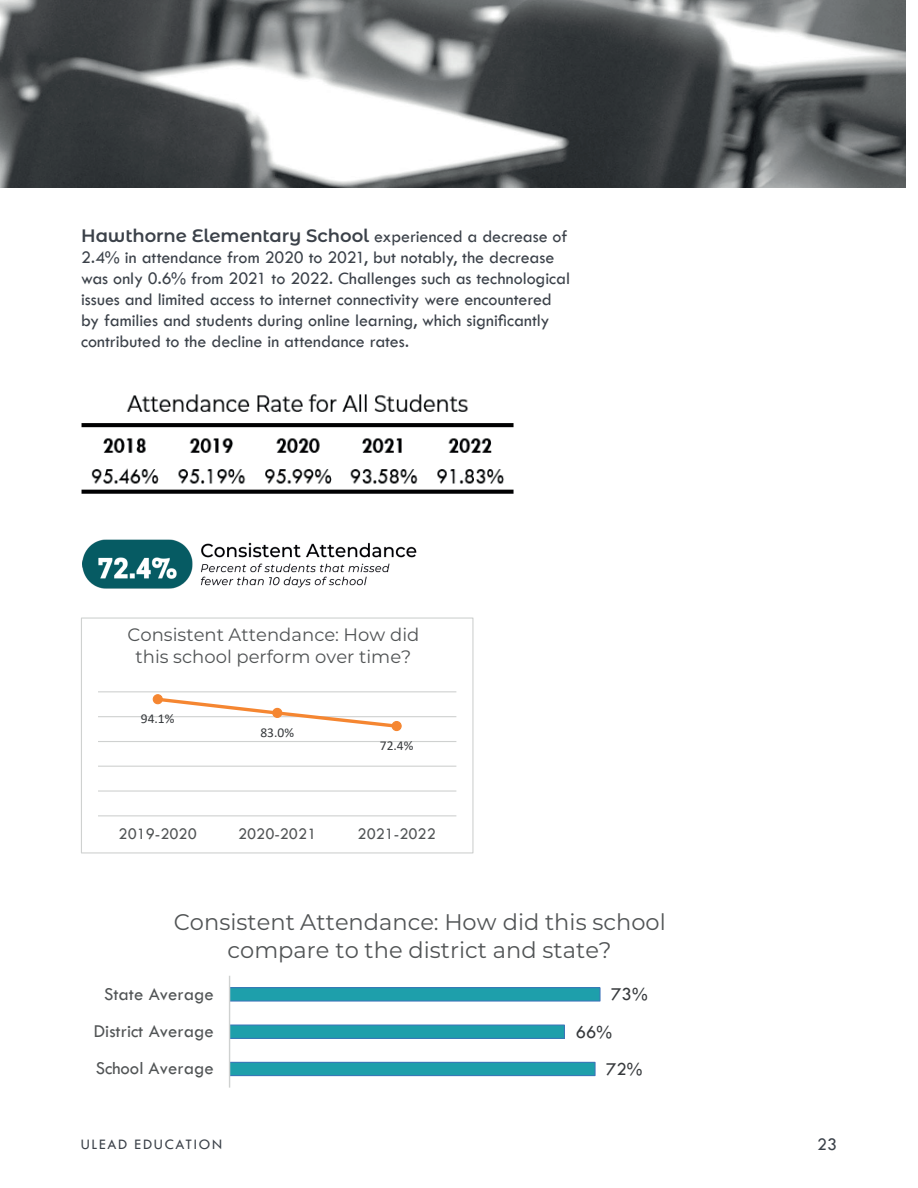
<style>
.page{position:relative;width:918px;height:1188px;background:#fff}
.page>*{position:absolute;margin:0;border:0;box-sizing:border-box;transform-origin:0 0}
.t1{font:22.65px/27.6px "Montserrat";color:#515455;text-align:center}
.t2{font:18.75px "Tw Cen";color:#515455}
.t3{font:18.75px "Tw Cen";color:#36393c}
.t4{font:18px/21px "Tw Cen";color:#3b4149}
.t5{font:18px/21.9px "Montserrat";color:#515455;text-align:center}
.t6{font:16.5px "Tw Cen";color:#515455}
.t7{font:15px "Tw Cen";letter-spacing:.115em;color:#3b4149}
.t8{font:13.5px "Calibri";color:#36393c}
.s1{font-family:"Montserrat";font-weight:600}
</style>
<div class="page">
<img style="left:0;top:0;width:905px;height:187px">
<img style="left:81px;top:394px;width:433px;height:100px">
<img style="left:83px;top:539px;width:334px;height:50px">
<hr style="left:98px;top:790px;width:358px;height:2px;background:#cfd1d0">
<hr style="left:98px;top:766px;width:358px;height:1px;background:#cfd1d0">
<hr style="left:98px;top:741px;width:358px;height:1px;background:#cfd1d0">
<hr style="left:98px;top:716px;width:358px;height:1px;background:#cfd1d0">
<hr style="left:98px;top:691px;width:358px;height:1px;background:#cfd1d0">
<hr style="left:98px;top:815px;width:358px;height:1px;background:#cfd1d0">
<svg style="left:154px;top:696px;width:246px;height:34px"></svg>
<div style="left:153px;top:695px;width:9px;height:9px;background:#f58631;border-radius:50%"></div>
<div style="left:153px;top:694px;width:10px;height:10px;border:1px solid #f58631;border-radius:50%"></div>
<div style="left:273px;top:708px;width:9px;height:9px;background:#f58631;border-radius:50%"></div>
<div style="left:272px;top:708px;width:10px;height:10px;border:1px solid #f58631;border-radius:50%"></div>
<div style="left:392px;top:722px;width:9px;height:9px;background:#f58631;border-radius:50%"></div>
<div style="left:392px;top:721px;width:10px;height:10px;border:1px solid #f58631;border-radius:50%"></div>
<div style="left:81px;top:618px;width:392px;height:235px;border:1px solid #cfd1d0"></div>
<svg style="left:230px;top:987px;width:371px;height:89px"></svg>
<hr style="left:229px;top:976px;width:1px;height:112px;background:#cfd1d0">
<p class="t4" style="left:81px;top:226px;width:490px"><span class="s1">Hawthorne Elementary School</span> experienced a decrease of 2.4% in attendance from 2020 to 2021, but notably, the decrease was only 0.6% from 2021 to 2022. Challenges such as technological issues and limited access to internet connectivity were encountered by families and students during online learning, which significantly contributed to the decline in attendance rates.</p>
<p class="t5" style="left:127px;top:623px;width:294px">Consistent Attendance: How did this school perform over time?</p>
<p class="t8" style="left:141px;top:709px;width:35px">94.1%</p>
<p class="t8" style="left:260px;top:723px;width:35px">83.0%</p>
<p class="t8" style="left:380px;top:736px;width:35px">72.4%</p>
<p class="t6" style="left:119px;top:824px;width:80px">2019-2020</p>
<p class="t6" style="left:238px;top:824px;width:80px">2020-2021</p>
<p class="t6" style="left:358px;top:824px;width:80px">2021-2022</p>
<p class="t1" style="left:174px;top:908px;width:494px">Consistent Attendance: How did this school compare to the district and state?</p>
<p class="t2" style="left:104px;top:983px;width:111px">State Average</p>
<p class="t3" style="left:611px;top:983px;width:38px">73%</p>
<p class="t2" style="left:94px;top:1020px;width:121px">District Average</p>
<p class="t3" style="left:576px;top:1020px;width:38px">66%</p>
<p class="t2" style="left:96px;top:1057px;width:120px">School Average</p>
<p class="t3" style="left:606px;top:1058px;width:38px">72%</p>
<p class="t7" style="left:81px;top:1135px;width:143px">ULEAD EDUCATION</p>
<p class="t4" style="left:817px;top:1133px;width:22px">23</p>
</div>
